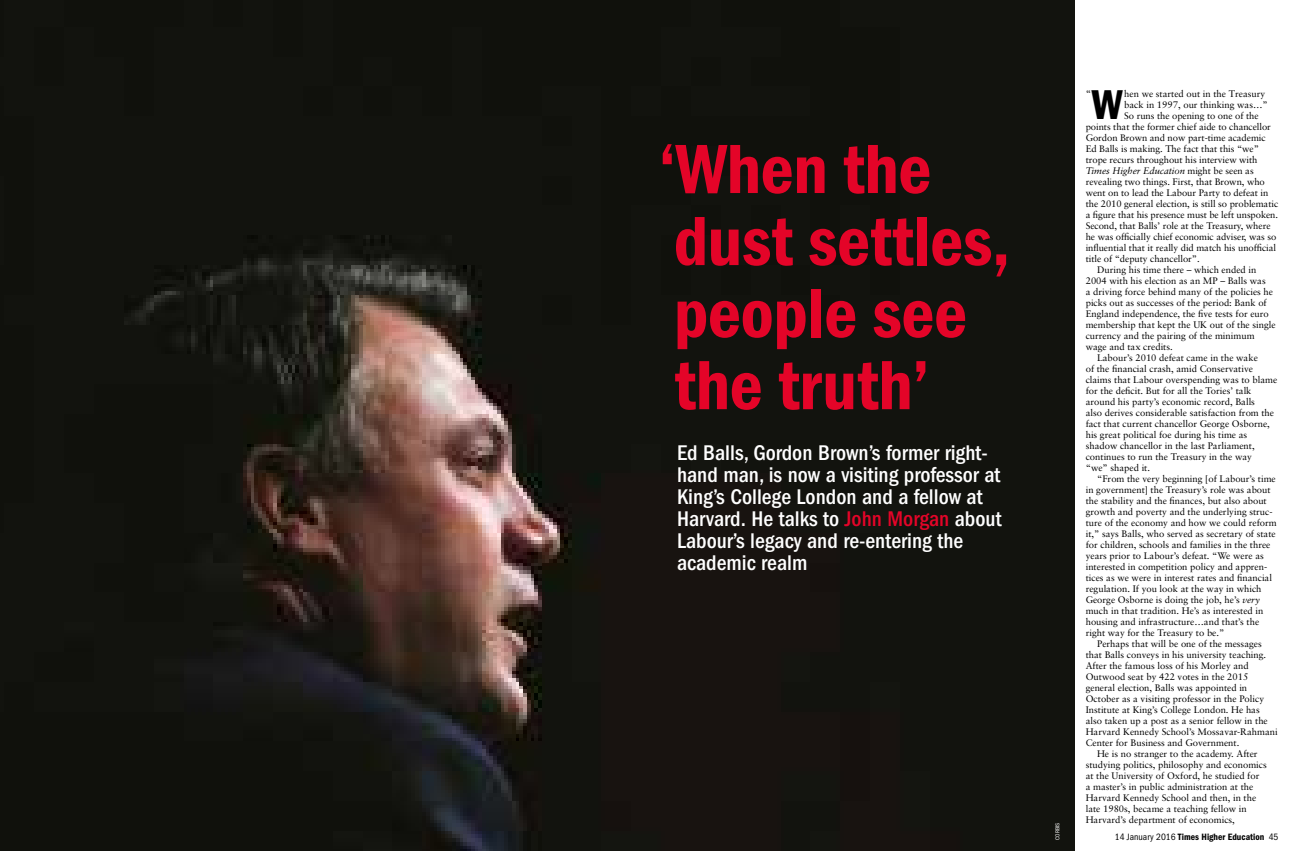
<style>
.page{position:relative;width:1304px;height:851px;background:#fff}
.page>*{position:absolute;margin:0;border:0;box-sizing:border-box;transform-origin:0 0}
.t1{font:600 condensed 72px/72px "Franklin Gothic LT";letter-spacing:-.005em;color:#e40428}
.t2{font:condensed 40.4px "Franklin Gothic";color:#000}
.t3{font:500 condensed 22px/22px "Franklin Gothic LT";color:#fff}
.t4{font:10px "Sabon CE";color:#000}
.t5{font:9.5px "Sabon CE";color:#000}
.t6{font:600 condensed 9.5px "Franklin Gothic LT";color:#000}
.t7{font:italic 9.5px "Sabon CE";letter-spacing:-.005em;color:#000}
.t8{font:condensed 6px "Franklin Gothic LT";color:#fff}
.s1{color:#e40428}
.s2{font-style:normal}
.s3{font-style:italic}
.s4{font-weight:400}
</style>
<div class="page">
<img style="left:0;top:0;width:1074px;height:850px">
<h1 class="t1" style="left:659px;top:133px;width:353px">‘When the dust settles, people see the truth’</h1>
<h3 class="t3" style="left:677px;top:442px;width:326px">Ed Balls, Gordon Brown’s former right&shy;hand man, is now a visiting professor at King’s College London and a fellow at Harvard. He talks to <span class="s1">John Morgan</span> about Labour’s legacy and re-entering the academic realm</h3>
<p class="t8" style="left:1054px;top:839px;width:19px;rotate:-90deg">CORBIS</p>
<p class="t4" style="left:1086px;top:87px;width:7px">“</p>
<h2 class="t2" style="left:1091px;top:80px;width:33px">W</h2>
<p class="t5" style="left:1124px;top:88px;width:142px">hen we started out in the Treasury</p>
<p class="t5" style="left:1124px;top:99px;width:145px">back in 1997, our thinking was…”</p>
<p class="t5" style="left:1124px;top:110px;width:136px">So runs the opening to one of the</p>
<p class="t5" style="left:1086px;top:121px;width:187px">points that the former chief aide to chancellor</p>
<p class="t5" style="left:1086px;top:132px;width:181px">Gordon Brown and now part-time academic</p>
<p class="t5" style="left:1086px;top:143px;width:175px">Ed Balls is making. The fact that this “we”</p>
<p class="t5" style="left:1086px;top:154px;width:173px">trope recurs throughout his interview with</p>
<p class="t7" style="left:1086px;top:165px;width:169px">Times Higher Education <span class="s2">might be seen as</span></p>
<p class="t5" style="left:1086px;top:176px;width:181px">revealing two things. First, that Brown, who</p>
<p class="t5" style="left:1086px;top:187px;width:184px">went on to lead the Labour Party to defeat in</p>
<p class="t5" style="left:1086px;top:198px;width:194px">the 2010 general election, is still so problematic</p>
<p class="t5" style="left:1086px;top:209px;width:194px">a figure that his presence must be left unspoken.</p>
<p class="t5" style="left:1086px;top:220px;width:186px">Second, that Balls’ role at the Treasury, where</p>
<p class="t5" style="left:1086px;top:231px;width:192px">he was officially chief economic adviser, was so</p>
<p class="t5" style="left:1086px;top:242px;width:192px">influential that it really did match his unofficial</p>
<p class="t5" style="left:1086px;top:253px;width:116px">title of “deputy chancellor”.</p>
<p class="t5" style="left:1097px;top:264px;width:161px">During his time there – which ended in</p>
<p class="t5" style="left:1086px;top:275px;width:182px">2004 with his election as an MP – Balls was</p>
<p class="t5" style="left:1086px;top:286px;width:189px">a driving force behind many of the policies he</p>
<p class="t5" style="left:1086px;top:297px;width:183px">picks out as successes of the period: Bank of</p>
<p class="t5" style="left:1086px;top:308px;width:185px">England independence, the five tests for euro</p>
<p class="t5" style="left:1086px;top:319px;width:191px">membership that kept the UK out of the single</p>
<p class="t5" style="left:1086px;top:330px;width:170px">currency and the pairing of the minimum</p>
<p class="t5" style="left:1086px;top:341px;width:89px">wage and tax credits.</p>
<p class="t5" style="left:1097px;top:352px;width:162px">Labour’s 2010 defeat came in the wake</p>
<p class="t5" style="left:1086px;top:363px;width:169px">of the financial crash, amid Conservative</p>
<p class="t5" style="left:1086px;top:374px;width:193px">claims that Labour overspending was to blame</p>
<p class="t5" style="left:1086px;top:385px;width:167px">for the deficit. But for all the Tories’ talk</p>
<p class="t5" style="left:1086px;top:396px;width:171px">around his party’s economic record, Balls</p>
<p class="t5" style="left:1086px;top:407px;width:190px">also derives considerable satisfaction from the</p>
<p class="t5" style="left:1086px;top:418px;width:186px">fact that current chancellor George Osborne,</p>
<p class="t5" style="left:1086px;top:429px;width:163px">his great political foe during his time as</p>
<p class="t5" style="left:1086px;top:440px;width:170px">shadow chancellor in the last Parliament,</p>
<p class="t5" style="left:1086px;top:451px;width:168px">continues to run the Treasury in the way</p>
<p class="t5" style="left:1086px;top:462px;width:66px">“we” shaped it.</p>
<p class="t5" style="left:1097px;top:473px;width:180px">“From the very beginning [of Labour’s time</p>
<p class="t5" style="left:1086px;top:484px;width:186px">in government] the Treasury’s role was about</p>
<p class="t5" style="left:1086px;top:495px;width:183px">the stability and the finances, but also about</p>
<p class="t5" style="left:1086px;top:506px;width:188px">growth and poverty and the underlying struc-</p>
<p class="t5" style="left:1086px;top:517px;width:193px">ture of the economy and how we could reform</p>
<p class="t5" style="left:1086px;top:528px;width:192px">it,” says Balls, who served as secretary of state</p>
<p class="t5" style="left:1086px;top:539px;width:186px">for children, schools and families in the three</p>
<p class="t5" style="left:1086px;top:550px;width:180px">years prior to Labour’s defeat. “We were as</p>
<p class="t5" style="left:1086px;top:561px;width:183px">interested in competition policy and appren-</p>
<p class="t5" style="left:1086px;top:572px;width:188px">tices as we were in interest rates and financial</p>
<p class="t5" style="left:1086px;top:583px;width:177px">regulation. If you look at the way in which</p>
<p class="t5" style="left:1086px;top:594px;width:176px">George Osborne is doing the job, he’s <span class="s3">very</span></p>
<p class="t5" style="left:1086px;top:605px;width:179px">much in that tradition. He’s as interested in</p>
<p class="t5" style="left:1086px;top:616px;width:175px">housing and infrastructure…and that’s the</p>
<p class="t5" style="left:1086px;top:627px;width:140px">right way for the Treasury to be.”</p>
<p class="t5" style="left:1097px;top:638px;width:166px">Perhaps that will be one of the messages</p>
<p class="t5" style="left:1086px;top:649px;width:182px">that Balls conveys in his university teaching.</p>
<p class="t5" style="left:1086px;top:660px;width:165px">After the famous loss of his Morley and</p>
<p class="t5" style="left:1086px;top:671px;width:164px">Outwood seat by 422 votes in the 2015</p>
<p class="t5" style="left:1086px;top:682px;width:163px">general election, Balls was appointed in</p>
<p class="t5" style="left:1086px;top:693px;width:180px">October as a visiting professor in the Policy</p>
<p class="t5" style="left:1086px;top:704px;width:176px">Institute at King’s College London. He has</p>
<p class="t5" style="left:1086px;top:715px;width:184px">also taken up a post as a senior fellow in the</p>
<p class="t5" style="left:1086px;top:726px;width:193px">Harvard Kennedy School’s Mossavar-Rahmani</p>
<p class="t5" style="left:1086px;top:737px;width:155px">Center for Business and Government.</p>
<p class="t5" style="left:1097px;top:748px;width:162px">He is no stranger to the academy. After</p>
<p class="t5" style="left:1086px;top:759px;width:183px">studying politics, philosophy and economics</p>
<p class="t5" style="left:1086px;top:770px;width:175px">at the University of Oxford, he studied for</p>
<p class="t5" style="left:1086px;top:781px;width:169px">a master’s in public administration at the</p>
<p class="t5" style="left:1086px;top:792px;width:172px">Harvard Kennedy School and then, in the</p>
<p class="t5" style="left:1086px;top:803px;width:162px">late 1980s, became a teaching fellow in</p>
<p class="t5" style="left:1086px;top:814px;width:151px">Harvard’s department of economics,</p>
<p class="t6" style="left:1115px;top:831px;width:165px"><span class="s4">14 January 2016</span> Times Higher Education <span class="s4">45</span></p>
</div>
